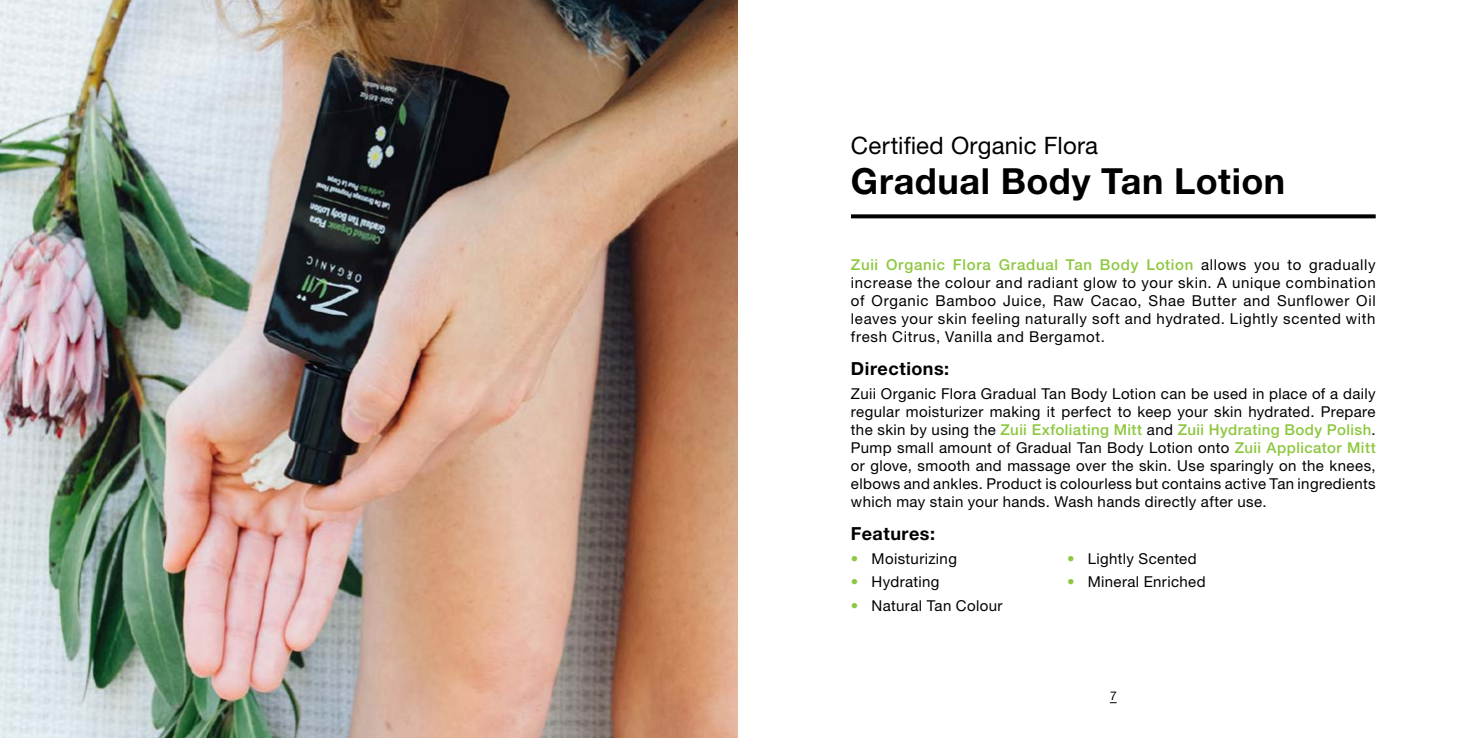
<style>
.page{position:relative;width:1475px;height:738px;background:#fff}
.page>*{position:absolute;margin:0;border:0;box-sizing:border-box;transform-origin:0 0}
.t1{font:700 36px "Helvetica Neue LT Std";letter-spacing:.015em;color:#000}
.t2{font:24px "Helvetica Neue LT Std";letter-spacing:.01em;color:#000}
.t3{font:700 18px "Helvetica Neue LT Std";letter-spacing:.03em;color:#000}
.t4{font:15px/18px "Helvetica Neue LT Std";letter-spacing:.025em;color:#000;text-align:justify}
.t5{font:12px "Helvetica Neue LT Std";color:#000}
.s1{font-weight:500;color:#8dc73f}
.s2{color:#8dc73f}
</style>
<div class="page">
<img style="left:0;top:0;width:737px;height:737px">
<svg style="left:851px;top:214px;width:524px;height:4px;background:#171717"></svg>
<h2 class="t2" style="left:850px;top:131px;width:249px">Certified Organic Flora</h2>
<h1 class="t1" style="left:850px;top:159px;width:436px">Gradual Body Tan Lotion</h1>
<p class="t4" style="left:850px;top:255px;width:526px"><span class="s1">Zuii Organic Flora Gradual Tan Body Lotion</span> allows you to gradually increase the colour and radiant glow to your skin. A unique combination of Organic Bamboo Juice, Raw Cacao, Shae Butter and Sunflower Oil leaves your skin feeling naturally soft and hydrated. Lightly scented with fresh Citrus, Vanilla and Bergamot.</p>
<p class="t3" style="left:850px;top:357px;width:100px">Directions:</p>
<p class="t4" style="left:850px;top:384px;width:526px">Zuii Organic Flora Gradual Tan Body Lotion can be used in place of a daily regular moisturizer making it perfect to keep your skin hydrated. Prepare the skin by using the <span class="s1">Zuii Exfoliating Mitt</span> and <span class="s1">Zuii Hydrating Body Polish</span>.<br>Pump small amount of Gradual Tan Body Lotion onto <span class="s1">Zuii Applicator Mitt </span>or glove, smooth and massage over the skin. Use sparingly on the knees, elbows and ankles. Product is colourless but contains active Tan ingredients which may stain your hands. Wash hands directly after use.</p>
<p class="t3" style="left:850px;top:522px;width:86px">Features:</p>
<p class="t4" style="left:850px;top:548px;width:107px"><span class="s2">•</span> Moisturizing</p>
<p class="t4" style="left:1066px;top:548px;width:131px"><span class="s2">•</span> Lightly Scented</p>
<p class="t4" style="left:850px;top:572px;width:90px"><span class="s2">•</span> Hydrating</p>
<p class="t4" style="left:1066px;top:572px;width:140px"><span class="s2">•</span> Mineral Enriched</p>
<p class="t4" style="left:850px;top:596px;width:153px"><span class="s2">•</span> Natural Tan Colour</p>
<p class="t5" style="left:1109px;top:687px;width:8px">7</p>
</div>
